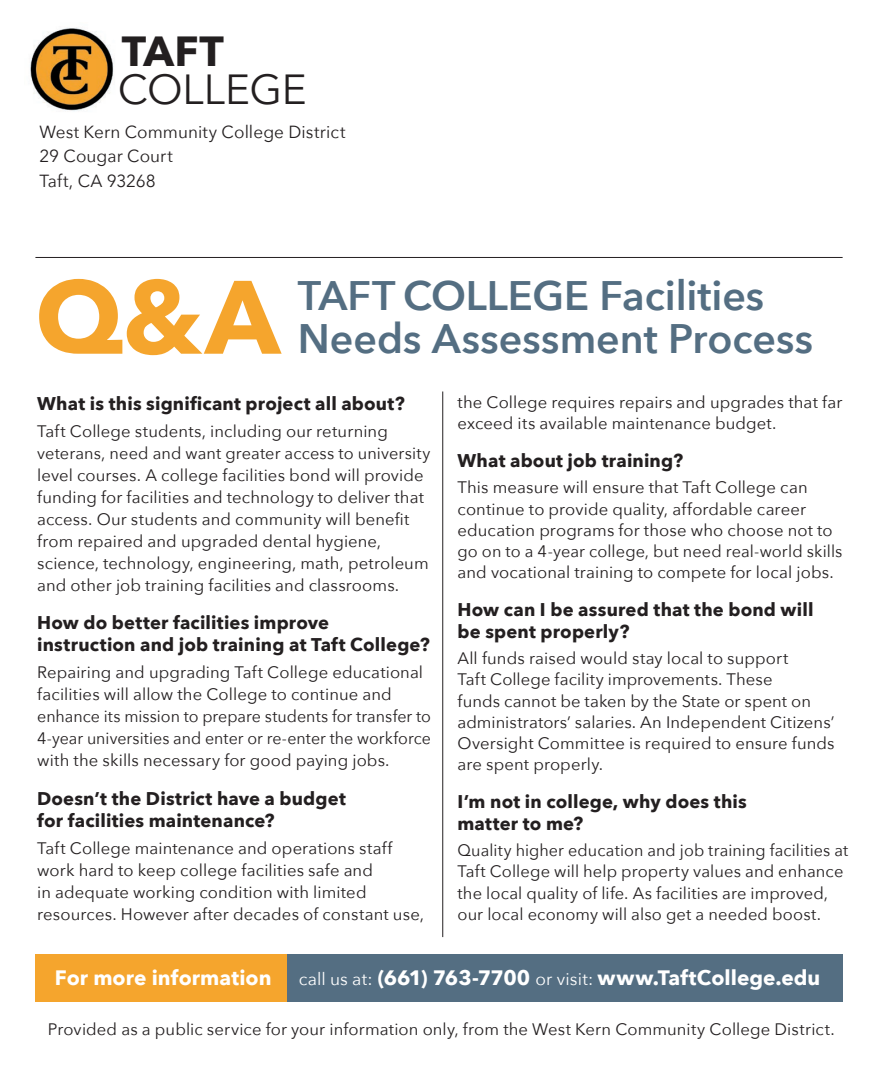
<style>
.page{position:relative;width:882px;height:1071px;background:#fff}
.page>*{position:absolute;margin:0;border:0;box-sizing:border-box;transform-origin:0 0}
.t1{font:700 102.9px "Avenir Next";color:#f5a52d}
.t2{font:42px/38.5px "Avenir Next";letter-spacing:-.005em;color:#231f20}
.t3{font:600 41.12px "Avenir Next";color:#546e82}
.t4{font:700 20.82px "Avenir Next";color:#fff}
.t5{font:700 18.38px/22.6px "Avenir Next";letter-spacing:.01em;color:#231f20}
.t6{font:17.5px "Avenir Next";letter-spacing:.005em;color:#231f20}
.t7{font:16.62px/21.9px "Avenir Next";letter-spacing:.005em;color:#231f20}
.s1{font-weight:700}
.s2{font-weight:400;font-size:17.32px}
</style>
<div class="page">
<div style="left:35px;top:954px;width:808px;height:48px;background:#f5a52d"></div>
<div style="left:287px;top:954px;width:556px;height:48px;background:#546e82"></div>
<img style="left:30px;top:27px;width:84px;height:84px">
<hr style="left:442px;top:392px;width:1px;height:545px;background:#231f20">
<hr style="left:35px;top:257px;width:808px;height:1px;background:#231f20">
<p class="t2" style="left:118px;top:30px;width:190px"><span class="s1">TAFT<br></span>COLLEGE</p>
<p class="t6" style="left:39px;top:117px;width:308px">West Kern Community College District</p>
<p class="t6" style="left:39px;top:141px;width:135px">29 Cougar Court</p>
<p class="t6" style="left:39px;top:166px;width:118px">Taft, CA 93268</p>
<p class="t1" style="left:35px;top:229px;width:246px">Q&amp;A</p>
<p class="t3" style="left:298px;top:261px;width:468px">TAFT COLLEGE Facilities</p>
<p class="t3" style="left:298px;top:304px;width:517px">Needs Assessment Process</p>
<p class="t5" style="left:37px;top:392px;width:369px">What is this significant project all about?</p>
<p class="t7" style="left:37px;top:419px;width:395px">Taft College students, including our returning veterans, need and want greater access to university level courses. A college facilities bond will provide funding for facilities and technology to deliver that access. Our students and community will benefit from repaired and upgraded dental hygiene, science, technology, engineering, math, petroleum and other job training facilities and classrooms.</p>
<p class="t5" style="left:37px;top:611px;width:394px">How do better facilities improve instruction and job training at Taft College?</p>
<p class="t7" style="left:37px;top:661px;width:395px">Repairing and upgrading Taft College educational facilities will allow the College to continue and enhance its mission to prepare students for transfer to 4-year universities and enter or re-enter the workforce with the skills necessary for good paying jobs.</p>
<p class="t5" style="left:37px;top:787px;width:310px">Doesn’t the District have a budget for facilities maintenance?</p>
<p class="t7" style="left:37px;top:837px;width:388px">Taft College maintenance and operations staff work hard to keep college facilities safe and<br>in adequate working condition with limited resources. However after decades of constant use,</p>
<p class="t7" style="left:458px;top:391px;width:386px;line-height:21.2px">the College requires repairs and upgrades that far exceed its available maintenance budget.</p>
<p class="t5" style="left:458px;top:449px;width:227px">What about job training?</p>
<p class="t7" style="left:458px;top:476px;width:386px;line-height:21.2px">This measure will ensure that Taft College can continue to provide quality, affordable career education programs for those who choose not to go on to a 4-year college, but need real-world skills and vocational training to compete for local jobs.</p>
<p class="t5" style="left:458px;top:598px;width:357px;line-height:21.9px">How can I be assured that the bond will be spent properly?</p>
<p class="t7" style="left:458px;top:647px;width:379px;line-height:21.2px">All funds raised would stay local to support<br>Taft College facility improvements. These<br>funds cannot be taken by the State or spent on administrators’ salaries. An Independent Citizens’ Oversight Committee is required to ensure funds are spent properly.</p>
<p class="t5" style="left:458px;top:790px;width:291px;line-height:21.9px">I’m not in college, why does this matter to me?</p>
<p class="t7" style="left:458px;top:839px;width:392px;line-height:21.2px">Quality higher education and job training facilities at Taft College will help property values and enhance the local quality of life. As facilities are improved, our local economy will also get a needed boost.</p>
<p class="t4" style="left:55px;top:959px;width:218px">For more information</p>
<p class="t4" style="left:299px;top:959px;width:523px"><span class="s2">call us at:</span> (661) 763-7700 <span class="s2">or visit:</span> www.TaftCollege.edu</p>
<p class="t7" style="left:48px;top:1017px;width:789px">Provided as a public service for your information only, from the West Kern Community College District.</p>
</div>
